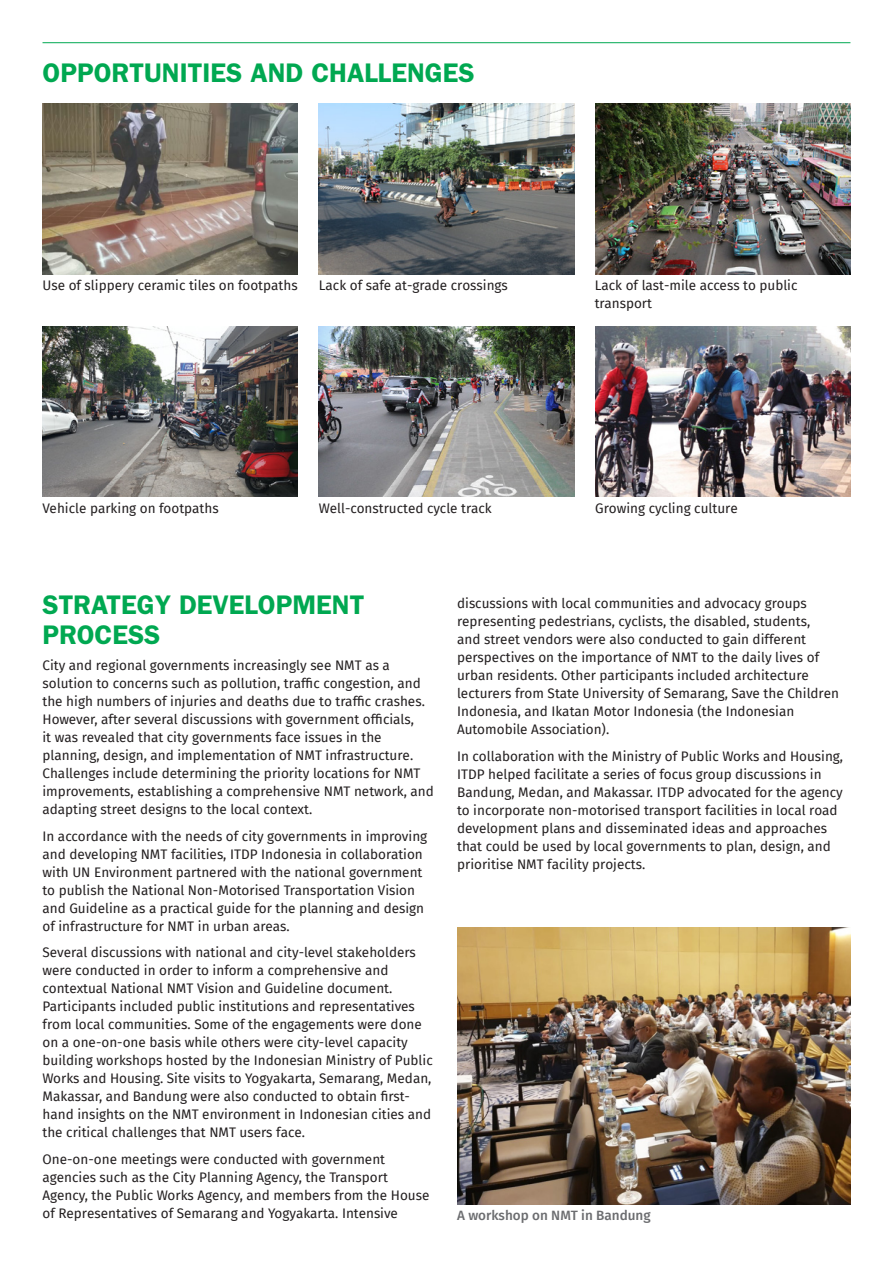
<style>
.page{position:relative;width:893px;height:1263px;background:#fff}
.page>*{position:absolute;margin:0;border:0;box-sizing:border-box;transform-origin:0 0}
.Heading_1{font:600 27px/30px "ITC Franklin Gothic Std";color:#00a851}
.Heading_1-2{font:13.5px/18px "Fira Sans";color:#231f20}
.Body{font:13.5px/18px "Fira Sans";color:#231f20}
.Body_caption_-_Table{font:500 13.5px "Fira Sans";color:#6c6d70}
</style>
<div class="page">
<hr style="left:43px;top:42px;width:807px;height:1px;background:#00a851">
<img style="left:43px;top:326px;width:255px;height:170px">
<img style="left:319px;top:104px;width:255px;height:170px">
<img style="left:43px;top:104px;width:255px;height:170px">
<img style="left:457px;top:927px;width:393px;height:277px">
<img style="left:595px;top:326px;width:255px;height:170px">
<img style="left:319px;top:326px;width:255px;height:170px">
<img style="left:595px;top:104px;width:255px;height:170px">
<p class="Heading_1" style="left:43px;top:58px;width:433px">OPPORTUNITIES AND CHALLENGES</p>
<p class="Body" style="left:43px;top:276px;width:257px">Use of slippery ceramic tiles on footpaths</p>
<p class="Body" style="left:319px;top:276px;width:190px">Lack of safe at-grade crossings</p>
<p class="Body" style="left:595px;top:276px;width:204px">Lack of last-mile access to public transport</p>
<p class="Body" style="left:43px;top:499px;width:178px">Vehicle parking on footpaths</p>
<p class="Body" style="left:319px;top:499px;width:174px">Well-constructed cycle track</p>
<p class="Body" style="left:595px;top:499px;width:144px">Growing cycling culture</p>
<p class="Heading_1" style="left:43px;top:590px;width:323px">STRATEGY DEVELOPMENT<br>PROCESS</p>
<p class="Heading_1-2" style="left:43px;top:656px;width:393px">City and regional governments increasingly see NMT as a solution to concerns such as pollution, traffic congestion, and the high numbers of injuries and deaths due to traffic crashes.<br>However, after several discussions with government officials,<br>it was revealed that city governments face issues in the planning, design, and implementation of NMT infrastructure.<br>Challenges include determining the priority locations for NMT improvements, establishing a comprehensive NMT network, and adapting street designs to the local context.</p>
<p class="Heading_1-2" style="left:43px;top:827px;width:386px">In accordance with the needs of city governments in improving and developing NMT facilities, ITDP Indonesia in collaboration with UN Environment partnered with the national government to publish the National Non-Motorised Transportation Vision and Guideline as a practical guide for the planning and design of infrastructure for NMT in urban areas.</p>
<p class="Heading_1-2" style="left:43px;top:943px;width:392px">Several discussions with national and city-level stakeholders were conducted in order to inform a comprehensive and contextual National NMT Vision and Guideline document.<br>Participants included public institutions and representatives from local communities. Some of the engagements were done on a one-on-one basis while others were city-level capacity building workshops hosted by the Indonesian Ministry of Public Works and Housing. Site visits to Yogyakarta, Semarang, Medan,</p>
<p class="Heading_1-2" style="left:43px;top:1105px;width:390px">hand insights on the NMT environment in Indonesian cities and</p>
<p class="Heading_1-2" style="left:43px;top:1087px;width:369px">Makassar, and Bandung were also conducted to obtain first-</p>
<p class="Heading_1-2" style="left:43px;top:1123px;width:264px">the critical challenges that NMT users face.</p>
<p class="Body" style="left:43px;top:1150px;width:388px">One-on-one meetings were conducted with government agencies such as the City Planning Agency, the Transport Agency, the Public Works Agency, and members from the House of Representatives of Semarang and Yogyakarta. Intensive</p>
<p class="Body" style="left:457px;top:594px;width:383px">discussions with local communities and advocacy groups representing pedestrians, cyclists, the disabled, students,<br>and street vendors were also conducted to gain different perspectives on the importance of NMT to the daily lives of urban residents. Other participants included architecture lecturers from State University of Semarang, Save the Children Indonesia, and Ikatan Motor Indonesia (the Indonesian Automobile Association .(</p>
<p class="Body" style="left:457px;top:746px;width:388px">In collaboration with the Ministry of Public Works and Housing, ITDP helped facilitate a series of focus group discussions in Bandung, Medan, and Makassar. ITDP advocated for the agency to incorporate non-motorised transport facilities in local road development plans and disseminated ideas and approaches that could be used by local governments to plan, design, and prioritise NMT facility projects.</p>
<p class="Body_caption_-_Table" style="left:457px;top:1205px;width:195px">A workshop on NMT in Bandung</p>
</div>
